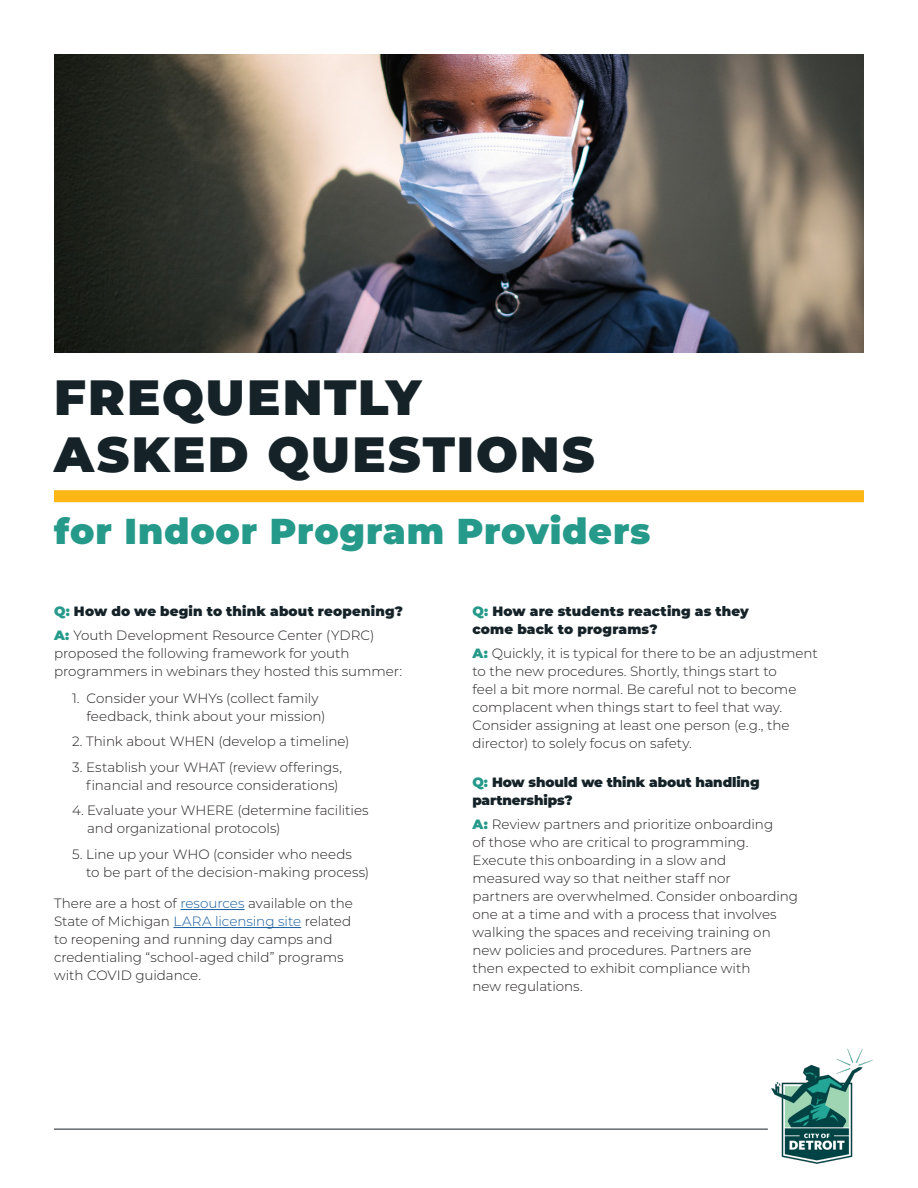
<style>
.page{position:relative;width:918px;height:1188px;background:#fff}
.page>*{position:absolute;margin:0;border:0;box-sizing:border-box;transform-origin:0 0}
.t1{font:900 49.5px/57px "Montserrat";letter-spacing:.045em;color:#152329}
.t2{font:900 36px "Montserrat";letter-spacing:.02em;color:#269a8a}
.Bullet_list{font:300 13.5px/18px "Montserrat";color:#231f20}
.Question{font:900 13.5px/18px "Montserrat";letter-spacing:.01em;color:#152329}
.Question-2{font:900 13.5px/18px "Montserrat";letter-spacing:-.01em;color:#152329}
.s1{color:#269a8a}
.s2{font-weight:900;color:#269a8a}
.s3{color:#175d9e}
</style>
<div class="page">
<img style="left:54px;top:54px;width:810px;height:298px">
<div style="left:54px;top:490px;width:810px;height:12px;background:#fcb615"></div>
<hr style="left:54px;top:1129px;width:714px;height:1px;background:#152329">
<img style="left:764px;top:1048px;width:109px;height:116px">
<hr style="left:180px;top:909px;width:65px;height:1px;background:#175d9e">
<hr style="left:174px;top:927px;width:127px;height:1px;background:#175d9e">
<p class="t1" style="left:54px;top:366px;width:542px">FREQUENTLY<br>ASKED QUESTIONS</p>
<p class="t2" style="left:54px;top:504px;width:598px">for Indoor Program Providers</p>
<p class="Question" style="left:54px;top:601px;width:351px"><span class="s1">Q:</span> How do we begin to think about reopening?</p>
<p class="Bullet_list" style="left:54px;top:625px;width:350px"><span class="s2">A:</span> Youth Development Resource Center (YDRC) proposed the following framework for youth programmers in webinars they hosted this summer:</p>
<p class="Bullet_list" style="left:87px;top:688px;width:241px;text-indent:-15px">1. Consider your WHYs (collect family feedback, think about your mission)</p>
<p class="Bullet_list" style="left:72px;top:732px;width:279px">2. Think about WHEN (develop a timeline)</p>
<p class="Bullet_list" style="left:72px;top:757px;width:272px;text-align:right">3. Establish your WHAT (review offerings, financial and resource considerations)</p>
<p class="Bullet_list" style="left:87px;top:801px;width:283px;text-indent:-15px">4. Evaluate your WHERE (determine facilities and organizational protocols)</p>
<p class="Bullet_list" style="left:86px;top:844px;width:285px;text-indent:-14px">5. Line up your WHO (consider who needs<br>to be part of the decision-making process)</p>
<p class="Bullet_list" style="left:54px;top:894px;width:300px">There are a host of <span class="s3">resources</span> available on the State of Michigan <span class="s3">LARA licensing site</span> related to reopening and running day camps and credentialing “school-aged child” programs with COVID guidance.</p>
<p class="Question" style="left:472px;top:601px;width:278px"><span class="s1">Q:</span> How are students reacting as they come back to programs?</p>
<p class="Bullet_list" style="left:472px;top:643px;width:347px"><span class="s2">A:</span> Quickly, it is typical for there to be an adjustment to the new procedures. Shortly, things start to<br>feel a bit more normal. Be careful not to become complacent when things start to feel that way.<br>Consider assigning at least one person (e.g., the director) to solely focus on safety.</p>
<p class="Question-2" style="left:472px;top:772px;width:289px"><span class="s1">Q:</span> How should we think about handling partnerships?</p>
<p class="Bullet_list" style="left:472px;top:814px;width:327px"><span class="s2">A:</span> Review partners and prioritize onboarding<br>of those who are critical to programming.<br>Execute this onboarding in a slow and<br>measured way so that neither staff nor<br>partners are overwhelmed. Consider onboarding one at a time and with a process that involves walking the spaces and receiving training on new policies and procedures. Partners are<br>then expected to exhibit compliance with<br>new regulations.</p>
</div>
